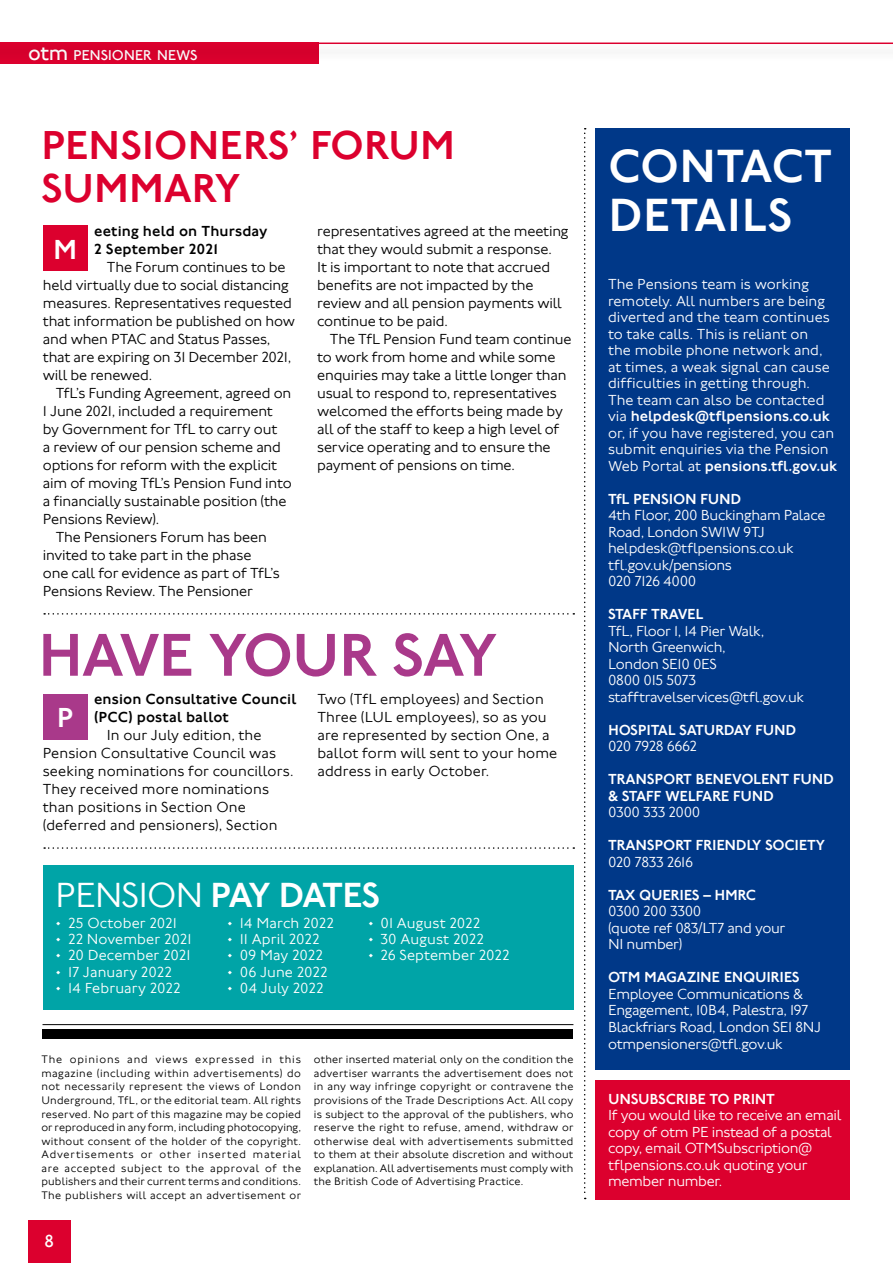
<style>
.page{position:relative;width:893px;height:1263px;background:#fff}
.page>*{position:absolute;margin:0;border:0;box-sizing:border-box;transform-origin:0 0}
.Headline_24pt{font:500 62.7px "Johnston 100";letter-spacing:-.03em;color:#a9398a}
.t1{font:500 48px/49.5px "Johnston 100";color:#fff}
.Headline_24pt-2{font:500 41.55px/43.3px "Johnston 100";letter-spacing:-.01em;color:#dc002e}
.Pension_dates___head{font:500 36px "Johnston 100";letter-spacing:-.075em;color:#fff}
.t2{font:500 28.35px "Johnston 100";color:#fff}
.t3{font:18px "Johnston 100";color:#fff}
.BODY{font:300 15px/18px "Johnston 100";letter-spacing:-.01em;color:#000}
.t4{font:300 15px/16.5px "Johnston 100";letter-spacing:-.02em;color:#fff}
.t5{font:300 15px/16.5px "Johnston 100";color:#fff}
.t6{font:500 15px/16.5px "Johnston 100";letter-spacing:-.02em;color:#fff}
.t7{font:300 15px "Johnston 100";letter-spacing:.01em;color:#fff}
.opening_para{font:500 15px/18px "Johnston 100";letter-spacing:.01em;color:#000}
.t8{font:300 15px "Johnston 100";letter-spacing:.005em;color:#fff}
.t9{font:14.7px "Johnston 100";letter-spacing:-.02em;color:#fff}
.t10{font:300 11.25px/13.5px "Johnston 100";letter-spacing:.02em;color:#000;text-align:justify}
.s1{font-size:21px}
.s2{font-weight:300}
.s3{font-weight:500}
</style>
<div class="page">
<div style="left:28px;top:1220px;width:43px;height:43px;background:#dc002e"></div>
<div style="left:0;top:43px;width:319px;height:21px;background:#dc002e"></div>
<div style="left:43px;top:1030px;width:530px;height:9px;background:#000"></div>
<hr style="left:43px;top:1024px;width:530px;height:1px;background:#000">
<svg style="left:584px;top:128px;width:2px;height:1071px"></svg>
<div style="left:595px;top:128px;width:255px;height:941px;background:#003888"></div>
<div style="left:595px;top:1080px;width:255px;height:119px;background:#dc002e"></div>
<div style="left:0;top:42px;width:893px;height:19px;background:#000;opacity:.25"></div>
<hr style="left:0;top:43px;width:893px;height:1px;background:#dc002e">
<div style="left:43px;top:226px;width:45px;height:45px;background:#dc002e"></div>
<div style="left:43px;top:695px;width:45px;height:45px;background:#a9398a"></div>
<div style="left:43px;top:866px;width:530px;height:144px;background:#00a4a7"></div>
<svg style="left:44px;top:847px;width:530px;height:2px"></svg>
<svg style="left:44px;top:613px;width:530px;height:2px"></svg>
<p class="t9" style="left:28px;top:47px;width:171px"><span class="s1">otm</span> PENSIONER NEWS</p>
<p class="Headline_24pt-2" style="left:41px;top:124px;width:416px">PENSIONERS’ FORUM<br>SUMMARY</p>
<p class="opening_para" style="left:94px;top:222px;width:175px">eeting held on Thursday<br>2 September 2021</p>
<p class="BODY" style="left:43px;top:258px;width:254px;text-indent:64px">The Forum continues to be held virtually due to social distancing measures. Representatives requested that information be published on how and when PTAC and Status Passes, that are expiring on 31 December 2021, will be renewed.</p>
<p class="BODY" style="left:43px;top:384px;width:250px;text-indent:13px">TfL’s Funding Agreement, agreed on 1 June 2021, included a requirement by Government for TfL to carry out<br>a review of our pension scheme and options for reform with the explicit aim of moving TfL’s Pension Fund into a financially sustainable position (the Pensions Review).</p>
<p class="BODY" style="left:43px;top:528px;width:238px;text-indent:13px">The Pensioners Forum has been invited to take part in the phase one call for evidence as part of TfL’s<br>Pensions Review. The Pensioner</p>
<p class="t2" style="left:53px;top:234px;width:26px">M</p>
<p class="BODY" style="left:317px;top:222px;width:253px">representatives agreed at the meeting that they would submit a response.<br>It is important to note that accrued benefits are not impacted by the review and all pension payments will continue to be paid.</p>
<p class="BODY" style="left:317px;top:330px;width:256px;text-indent:13px">The TfL Pension Fund team continue to work from home and while some enquiries may take a little longer than usual to respond to, representatives welcomed the efforts being made by all of the staff to keep a high level of service operating and to ensure the payment of pensions on time.</p>
<p class="Headline_24pt" style="left:38px;top:620px;width:461px">HAVE YOUR SAY</p>
<p class="opening_para" style="left:94px;top:690px;width:204px">ension Consultative Council (PCC) postal ballot</p>
<p class="BODY" style="left:43px;top:726px;width:252px;text-indent:64px">In our July edition, the<br>Pension Consultative Council was seeking nominations for councillors.<br>They received more nominations than positions in Section One (deferred and pensioners), Section</p>
<p class="t2" style="left:57px;top:702px;width:18px">P</p>
<p class="BODY" style="left:317px;top:690px;width:241px">Two (TfL employees) and Section<br>Three (LUL employees), so as you are represented by section One, a ballot form will sent to your home address in early October.</p>
<p class="Pension_dates___head" style="left:55px;top:875px;width:327px"><span class="s2">PENSION</span> PAY DATES</p>
<p class="t7" style="left:55px;top:915px;width:123px">• 25 October 2021</p>
<p class="t7" style="left:55px;top:931px;width:138px">• 22 November 2021</p>
<p class="t7" style="left:55px;top:947px;width:137px">• 20 December 2021</p>
<p class="t8" style="left:55px;top:963px;width:118px">• 17 January 2022</p>
<p class="t7" style="left:55px;top:980px;width:127px">• 14 February 2022</p>
<p class="t8" style="left:227px;top:915px;width:108px">• 14 March 2022</p>
<p class="t8" style="left:227px;top:931px;width:94px">• 11 April 2022</p>
<p class="t8" style="left:227px;top:947px;width:97px">• 09 May 2022</p>
<p class="t7" style="left:227px;top:963px;width:102px">• 06 June 2022</p>
<p class="t8" style="left:227px;top:980px;width:98px">• 04 July 2022</p>
<p class="t7" style="left:368px;top:915px;width:114px">• 01 August 2022</p>
<p class="t7" style="left:368px;top:931px;width:118px">• 30 August 2022</p>
<p class="t7" style="left:368px;top:947px;width:143px">• 26 September 2022</p>
<p class="t10" style="left:41px;top:1053px;width:261px">The opinions and views expressed in this magazine (including within advertisements) do not necessarily represent the views of London Underground, TfL, or the editorial team. All rights reserved. No part of this magazine may be copied or reproduced in any form, including photocopying, without consent of the holder of the copyright.<br>Advertisements or other inserted material are accepted subject to the approval of the publishers and their current terms and conditions.<br>The publishers will accept an advertisement or</p>
<p class="t10" style="left:314px;top:1053px;width:261px">other inserted material only on the condition the advertiser warrants the advertisement does not in any way infringe copyright or contravene the provisions of the Trade Descriptions Act. All copy is subject to the approval of the publishers, who reserve the right to refuse, amend, withdraw or otherwise deal with advertisements submitted to them at their absolute discretion and without explanation. All advertisements must comply with the British Code of Advertising Practice.</p>
<p class="t3" style="left:45px;top:1231px;width:11px">8</p>
<h2 class="t1" style="left:608px;top:142px;width:225px">CONTACT<br>DETAILS</h2>
<p class="t5" style="left:608px;top:276px;width:231px">The Pensions team is working remotely. All numbers are being diverted and the team continues to take calls. This is reliant on<br>the mobile phone network and, at times, a weak signal can cause difficulties in getting through.<br>The team can also be contacted via <span class="s3">helpdesk@tflpensions.co.uk </span>or, if you have registered, you can submit enquiries via the Pension<br>Web Portal at <span class="s3">pensions.tfl.gov.uk</span></p>
<p class="t6" style="left:608px;top:491px;width:135px">TfL PENSION FUND</p>
<p class="t4" style="left:608px;top:507px;width:219px">4th Floor, 200 Buckingham Palace<br>Road, London SW1W 9TJ helpdesk@tflpensions.co.uk tfl.gov.uk/pensions<br>020 7126 4000</p>
<p class="t6" style="left:608px;top:606px;width:97px">STAFF TRAVEL</p>
<p class="t4" style="left:608px;top:623px;width:197px">TfL, Floor 1, 14 Pier Walk,<br>North Greenwich,<br>London SE10 0ES<br>0800 015 5073 stafftravelservices@tfl.gov.uk</p>
<p class="t6" style="left:608px;top:722px;width:190px">HOSPITAL SATURDAY FUND</p>
<p class="t4" style="left:608px;top:738px;width:90px">020 7928 6662</p>
<p class="t6" style="left:608px;top:771px;width:227px">TRANSPORT BENEVOLENT FUND &amp; STAFF WELFARE FUND</p>
<p class="t4" style="left:608px;top:804px;width:94px">0300 333 2000</p>
<p class="t6" style="left:608px;top:837px;width:218px">TRANSPORT FRIENDLY SOCIETY</p>
<p class="t4" style="left:608px;top:854px;width:86px">020 7833 2616</p>
<p class="t6" style="left:608px;top:887px;width:149px">TAX QUERIES – HMRC</p>
<p class="t4" style="left:608px;top:903px;width:179px">0300 200 3300<br>(quote ref 083/LT7 and your<br>NI number)</p>
<p class="t6" style="left:608px;top:969px;width:193px">OTM MAGAZINE ENQUIRIES</p>
<p class="t4" style="left:608px;top:986px;width:215px">Employee Communications &amp;<br>Engagement, 10B4, Palestra, 197<br>Blackfriars Road, London SE1 8NJ otmpensioners@tfl.gov.uk</p>
<p class="t6" style="left:608px;top:1091px;width:168px">UNSUBSCRIBE TO PRINT</p>
<p class="t4" style="left:608px;top:1107px;width:235px">If you would like to receive an email copy of otm PE instead of a postal copy, email OTMSubscription@ tflpensions.co.uk quoting your member number.</p>
</div>
